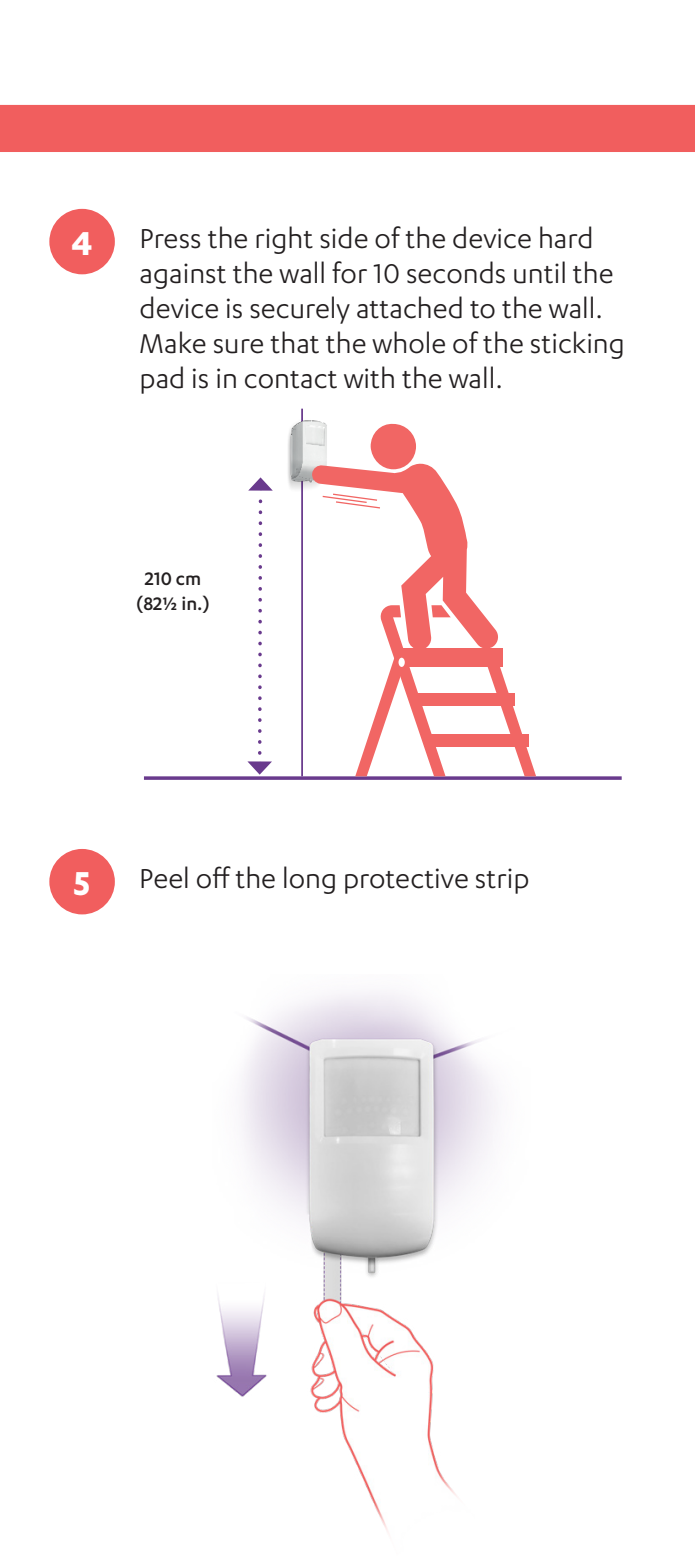
<style>
.page{position:relative;width:695px;height:1568px;background:#fff}
.page>*{position:absolute;margin:0;border:0;box-sizing:border-box;transform-origin:0 0}
.txt_bolo_white_10{font:700 38.5px "Karbon";color:#fff}
.plain_text{font:31.5px/35px "Karbon";color:#231f20}
.plain_text-2{font:500 21px/24.5px "Karbon";color:#231f20;text-align:center}
</style>
<div class="page">
<div style="left:0;top:105px;width:694px;height:47px;background:#f15e5e"></div>
<svg style="left:247px;top:761px;width:25px;height:13px"></svg>
<svg style="left:248px;top:477px;width:25px;height:276px"></svg>
<div style="left:49px;top:849px;width:66px;height:65px;background:#f15e5e;border-radius:50%"></div>
<div style="left:49px;top:209px;width:66px;height:65px;background:#f15e5e;border-radius:50%"></div>
<img style="left:241px;top:992px;width:256px;height:540px">
<svg style="left:144px;top:776px;width:477px;height:4px;background:#7b519a"></svg>
<hr style="left:301px;top:409px;width:2px;height:367px;background:#693a8d">
<img style="left:288px;top:411px;width:39px;height:88px">
<div style="left:370px;top:423px;width:46px;height:46px;background:#f16664;border-radius:50%"></div>
<svg style="left:311px;top:464px;width:225px;height:312px"></svg>
<img style="left:216px;top:1266px;width:53px;height:149px">
<p class="txt_bolo_white_10" style="left:71px;top:221px;width:23px">4</p>
<p class="plain_text" style="left:139px;top:220px;width:487px">Press the right side of the device hard against the wall for 10 seconds until the device is securely attached to the wall.<br>Make sure that the whole of the sticking pad is in contact with the wall.</p>
<p class="plain_text-2" style="left:136px;top:566px;width:76px">210 cm (82½ in.)</p>
<p class="txt_bolo_white_10" style="left:74px;top:861px;width:18px">5</p>
<p class="plain_text" style="left:139px;top:860px;width:392px">Peel off the long protective strip</p>
</div>
